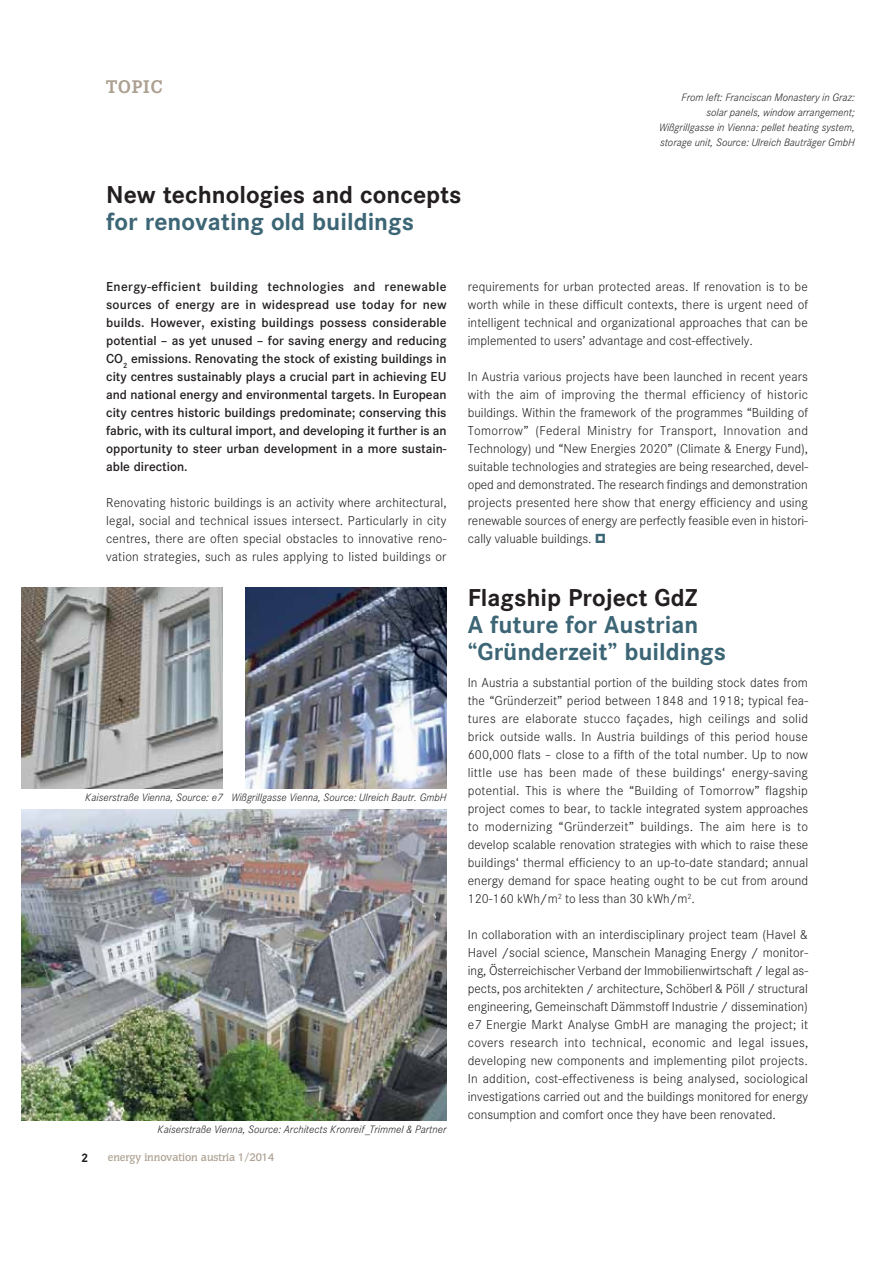
<style>
.page{position:relative;width:893px;height:1263px;background:#fff}
.page>*{position:absolute;margin:0;border:0;box-sizing:border-box;transform-origin:0 0}
.t1{font:700 24px/27px "Corporate SBQ";color:#3c6575}
.t2{font:700 24px "Corporate SBQ";color:#231f20}
.t3{font:700 18px "Corporate EBQ";letter-spacing:.05em;color:#aca091}
.t4{font:300 12.75px/18px "Corporate SBQ";color:#231f20;text-align:justify}
.t5{font:500 12.75px/18px "Corporate SBQ";color:#231f20;text-align:justify}
.t6{font:700 12px "Corporate SBQ";color:#231f20}
.t7{font:italic 300 10.5px/15px "Corporate SBQ";color:#231f20;text-align:right}
.t8{font:500 10.5px "Congress";color:#aca091}
</style>
<div class="page">
<img style="left:21px;top:810px;width:425px;height:310px">
<img style="left:21px;top:588px;width:202px;height:200px">
<img style="left:245px;top:588px;width:201px;height:200px">
<h2 class="t3" style="left:106px;top:80px;width:58px">TOPIC</h2>
<h1 class="t2" style="left:106px;top:187px;width:357px">New technologies and concepts</h1>
<h1 class="t1" style="left:106px;top:211px;width:309px">for renovating old buildings</h1>
<p class="t7" style="left:659px;top:91px;width:197px">From left: Franciscan Monastery in Graz: solar panels, window arrangement; Wißgrillgasse in Vienna: pellet heating system, storage unit, Source: Ulreich Bauträger GmbH</p>
<p class="t5" style="left:106px;top:279px;width:342px">Energy-efficient building technologies and renewable sources of energy are in widespread use today for new builds. However, existing buildings possess considerable potential – as yet unused – for saving energy and reducing CO<sub>2</sub> emissions. Renovating the stock of existing buildings in city centres sustainably plays a crucial part in achieving EU and national energy and environmental targets. In European city centres historic buildings predominate; conserving this fabric, with its cultural import, and developing it further is an opportunity to steer urban development in a more sustain&shy;able direction.</p>
<p class="t4" style="left:106px;top:495px;width:342px">Renovating historic buildings is an activity where architectural, legal, social and technical issues intersect. Particularly in city centres, there are often special obstacles to innovative reno&shy;vation strategies, such as rules applying to listed buildings or</p>
<p class="t7" style="left:85px;top:790px;width:363px">Kaiserstraße Vienna, Source: e7 Wißgrillgasse Vienna, Source: Ulreich Bautr. GmbH</p>
<p class="t7" style="left:157px;top:1123px;width:290px">Kaiserstraße Vienna, Source: Architects Kronreif_Trimmel &amp; Partner</p>
<p class="t6" style="left:81px;top:1154px;width:9px">2</p>
<p class="t8" style="left:108px;top:1151px;width:168px">energy innovation austria 1/2014</p>
<p class="t4" style="left:468px;top:279px;width:342px">requirements for urban protected areas. If renovation is to be worth while in these difficult contexts, there is urgent need of intelligent technical and organizational approaches that can be implemented to users’ advantage and cost-effectively.</p>
<p class="t4" style="left:468px;top:369px;width:342px">In Austria various projects have been launched in recent years with the aim of improving the thermal efficiency of historic buildings. Within the framework of the programmes “Building of Tomorrow” (Federal Ministry for Transport, Innovation and Technology) und “New Energies 2020” (Climate &amp; Energy Fund), suitable technologies and strategies are being researched, devel&shy;oped and demonstrated. The research findings and demonstration projects presented here show that energy efficiency and using renewable sources of energy are perfectly feasible even in histori&shy;cally valuable buildings.</p>
<h1 class="t2" style="left:468px;top:590px;width:231px">Flagship Project GdZ</h1>
<h1 class="t1" style="left:468px;top:614px;width:260px">A future for Austrian “Gründerzeit” buildings</h1>
<p class="t4" style="left:468px;top:675px;width:342px">In Austria a substantial portion of the building stock dates from the “Gründerzeit” period between 1848 and 1918; typical fea&shy;tures are elaborate stucco façades, high ceilings and solid brick outside walls. In Austria buildings of this period house 600,000 flats – close to a fifth of the total number. Up to now little use has been made of these buildings‘ energy-saving potential. This is where the “Building of Tomorrow” flagship project comes to bear, to tackle integrated system approaches to modernizing “Gründerzeit” buildings. The aim here is to develop scalable renovation strategies with which to raise these buildings‘ thermal efficiency to an up-to-date standard; annual energy demand for space heating ought to be cut from around 120-160 kWh/m<sup>2</sup> to less than 30 kWh/m<sup>2</sup>.</p>
<p class="t4" style="left:468px;top:927px;width:342px">In collaboration with an interdisciplinary project team (Havel &amp; Havel /social science, Manschein Managing Energy / monitor&shy;ing, Österreichischer Verband der Immobilienwirtschaft / legal as&shy;pects, pos architekten / architecture, Schöberl &amp; Pöll / structural engineering, Gemeinschaft Dämmstoff Industrie / dissemination) e7 Energie Markt Analyse GmbH are managing the project; it covers research into technical, economic and legal issues, developing new components and implementing pilot projects.<br>In addition, cost-effectiveness is being analysed, sociological investigations carried out and the buildings monitored for energy consumption and comfort once they have been renovated.</p>
</div>
